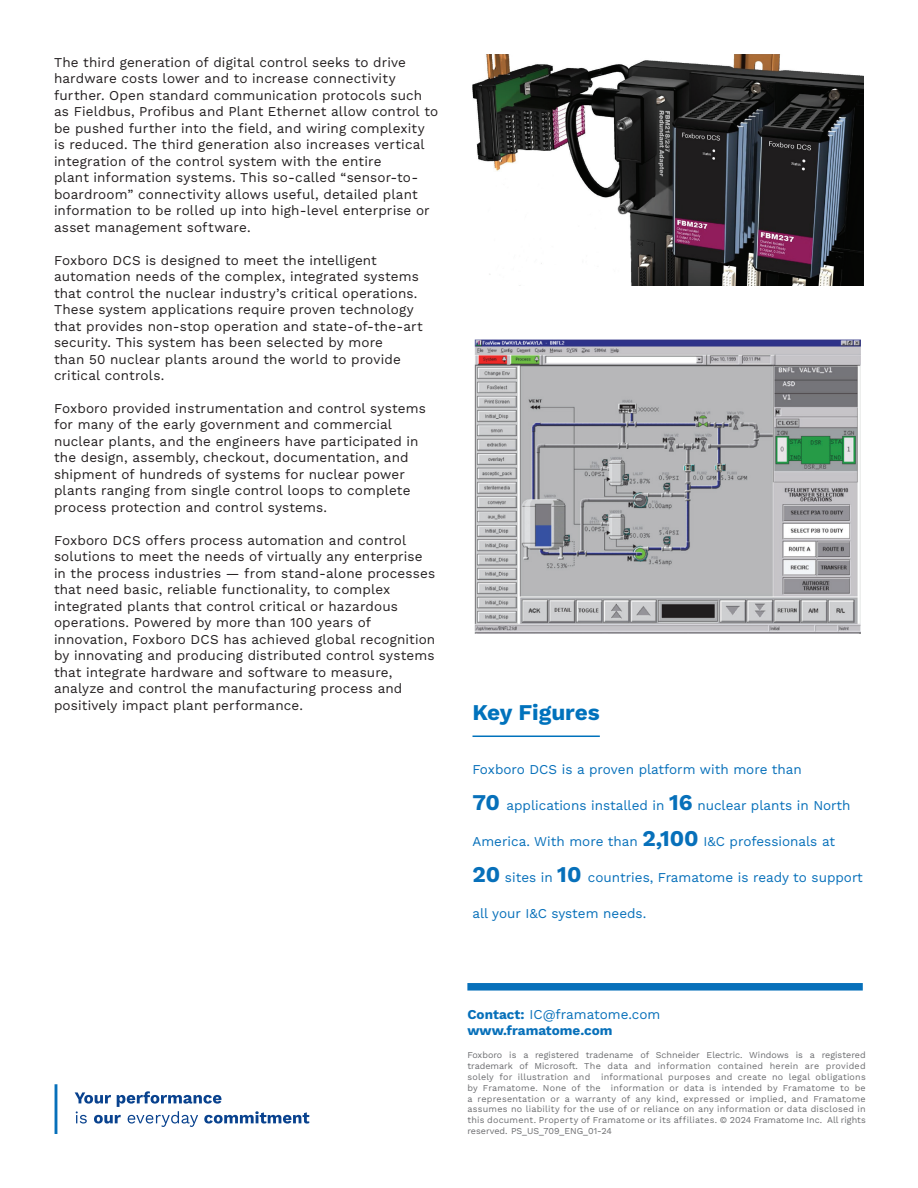
<style>
.page{position:relative;width:918px;height:1188px;background:#fff}
.page>*{position:absolute;margin:0;border:0;box-sizing:border-box;transform-origin:0 0}
.t1{font:22.5px "Work Sans";color:#0072bc}
.t2{font:13.5px/16.5px "Work Sans";letter-spacing:.01em;color:#231f20}
.t3{font:13.5px/16.2px "Work Sans";color:#0770ba}
.t4{font:9px/10.8px "Work Sans";color:#6c6d70;text-align:justify}
.s1{font-size:22.5px}
</style>
<div class="page">
<img style="left:473px;top:54px;width:391px;height:232px">
<div style="left:467px;top:983px;width:396px;height:8px;background:#0770ba"></div>
<svg style="left:75px;top:1091px;width:234px;height:36px"></svg>
<div style="left:55px;top:1084px;width:2px;height:50px;border:2px solid #0770ba"></div>
<img style="left:474px;top:340px;width:387px;height:293px">
<hr style="left:472px;top:736px;width:128px;height:1px;background:#0072bc">
<p class="t2" style="left:54px;top:53px;width:386px">The third generation of digital control seeks to drive hardware costs lower and to increase connectivity further. Open standard communication protocols such as Fieldbus, Profibus and Plant Ethernet allow control to be pushed further into the field, and wiring complexity is reduced. The third generation also increases vertical integration of the control system with the entire<br>plant information systems. This so-called “sensor-to&shy;boardroom” connectivity allows useful, detailed plant information to be rolled up into high-level enterprise or asset management software.</p>
<p class="t2" style="left:54px;top:251px;width:370px">Foxboro DCS is designed to meet the intelligent automation needs of the complex, integrated systems that control the nuclear industry’s critical operations.<br>These system applications require proven technology that provides non-stop operation and state-of-the-art security. This system has been selected by more<br>than 50 nuclear plants around the world to provide critical controls.</p>
<p class="t2" style="left:54px;top:400px;width:373px">Foxboro provided instrumentation and control systems for many of the early government and commercial nuclear plants, and the engineers have participated in the design, assembly, checkout, documentation, and shipment of hundreds of systems for nuclear power plants ranging from single control loops to complete process protection and control systems.</p>
<p class="t2" style="left:54px;top:532px;width:383px">Foxboro DCS offers process automation and control solutions to meet the needs of virtually any enterprise in the process industries — from stand-alone processes that need basic, reliable functionality, to complex integrated plants that control critical or hazardous operations. Powered by more than 100 years of innovation, Foxboro DCS has achieved global recognition by innovating and producing distributed control systems that integrate hardware and software to measure, analyze and control the manufacturing process and positively impact plant performance.</p>
<h1 class="t1" style="left:472px;top:695px;width:129px">Key Figures</h1>
<p class="t3" style="left:472px;top:761px;width:331px">Foxboro DCS is a proven platform with more than</p>
<p class="t3" style="left:472px;top:797px;width:379px"><span class="s1">70</span> applications installed in <span class="s1">16</span> nuclear plants in North</p>
<p class="t3" style="left:472px;top:833px;width:364px">America. With more than <span class="s1">2,100</span> I&amp;C professionals at</p>
<p class="t3" style="left:472px;top:869px;width:392px"><span class="s1">20</span> sites in <span class="s1">10</span> countries, Framatome is ready to support</p>
<p class="t3" style="left:472px;top:905px;width:175px">all your I&amp;C system needs.</p>
<p class="t3" style="left:467px;top:1006px;width:195px">Contact: IC@framatome.com www.framatome.com</p>
<p class="t4" style="left:467px;top:1050px;width:400px">Foxboro is a registered tradename of Schneider Electric. Windows is a registered trademark of Microsoft. The data and information contained herein are provided solely for illustration and informational purposes and create no legal obligations by Framatome. None of the information or data is intended by Framatome to be a representation or a warranty of any kind, expressed or implied, and Framatome assumes no liability for the use of or reliance on any information or data disclosed in this document. Property of Framatome or its affiliates. © 2024 Framatome Inc. All rights reserved. PS_US_709_ENG_01-24</p>
</div>
